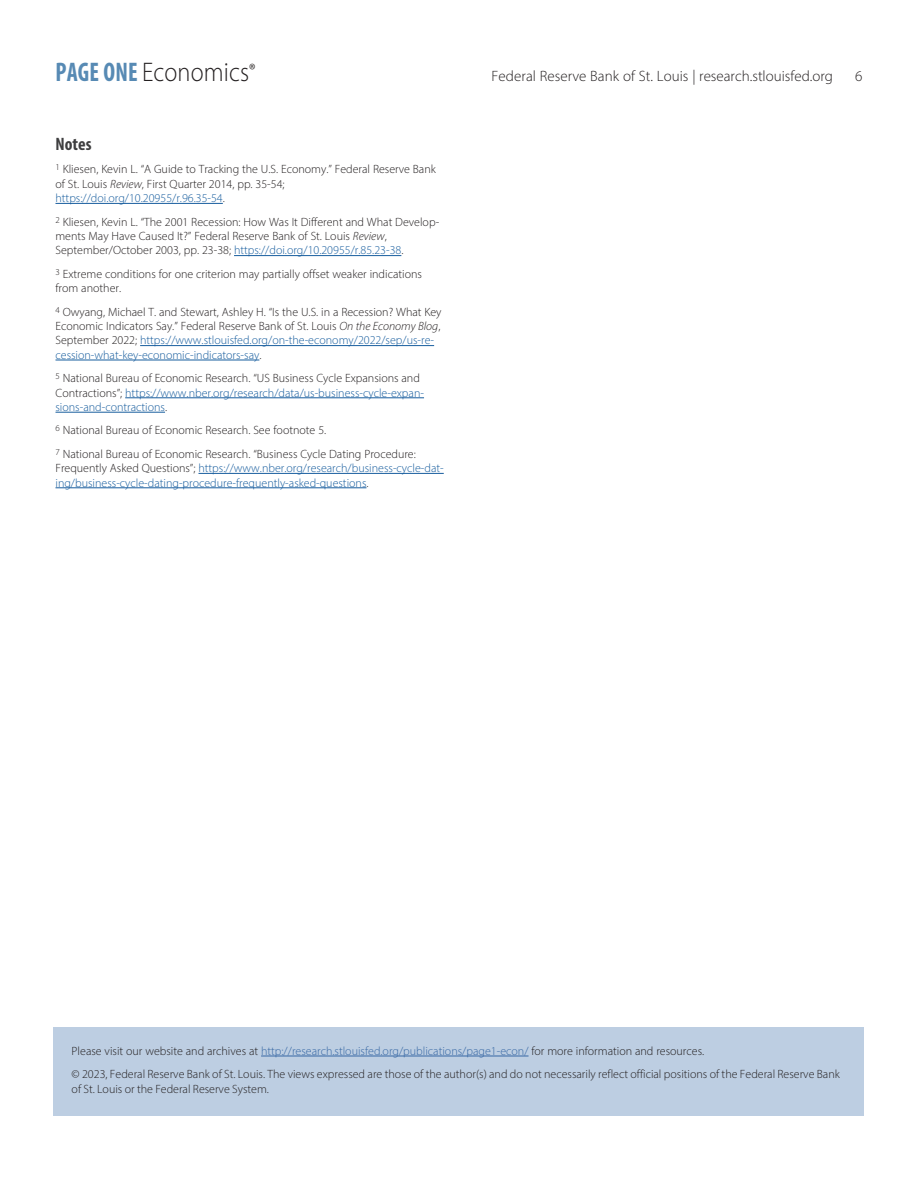
<style>
.page{position:relative;width:918px;height:1188px;background:#fff}
.page>*{position:absolute;margin:0;border:0;box-sizing:border-box;transform-origin:0 0}
.t1{font:300 27px "Myriad Pro";letter-spacing:.005em;color:#231f20;scale:.9 1}
.Notes_and_Refs_Head{font:700 condensed 18px "Myriad Pro";color:#3e3e3f}
.t2{font:300 18px "Myriad Pro";color:#231f20;scale:.9 1}
.t3{font:300 15px "Myriad Pro";letter-spacing:.005em;color:#231f20}
.Notes_and_Refs{font:300 12px/14.4px "Myriad Pro";color:#231f20}
.Notes_and_Refs-2{font:300 12px/14.4px "Myriad Pro";color:#175d9e}
.Author_Note{font:300 12px/14.4px "Myriad Pro";color:#231f20}
.Text{font:300 12px "Myriad Pro";color:#231f20}
.s1{font-weight:700;font-stretch:condensed;color:#578ab4}
.s2{font-style:italic}
.s3{color:#175d9e}
.s4{color:#231f20}
.s5{color:#3667a4}
</style>
<div class="page">
<div style="left:54px;top:1028px;width:810px;height:88px;background:#bdcee2"></div>
<hr style="left:261px;top:1056px;width:268px;height:1px;background:#3667a4">
<hr style="left:56px;top:203px;width:167px;height:1px;background:#175d9e">
<hr style="left:234px;top:255px;width:167px;height:1px;background:#175d9e">
<hr style="left:140px;top:345px;width:294px;height:1px;background:#175d9e">
<hr style="left:56px;top:360px;width:203px;height:1px;background:#175d9e">
<hr style="left:125px;top:398px;width:299px;height:1px;background:#175d9e">
<hr style="left:56px;top:412px;width:109px;height:1px;background:#175d9e">
<hr style="left:198px;top:473px;width:246px;height:1px;background:#175d9e">
<hr style="left:56px;top:487px;width:310px;height:1px;background:#175d9e">
<p class="t1" style="left:56px;top:56px;width:217px"><span class="s1">PAGE ONE</span> Economics</p>
<p class="t3" style="left:492px;top:67px;width:343px">Federal Reserve Bank of St. Louis | research.stlouisfed.org</p>
<p class="t3" style="left:855px;top:67px;width:9px">6</p>
<p class="t2" style="left:249px;top:59px;width:9px">®</p>
<p class="Notes_and_Refs_Head" style="left:56px;top:133px;width:38px">Notes</p>
<p class="Notes_and_Refs" style="left:56px;top:162px;width:382px"><sup>1</sup> Kliesen, Kevin L. “A Guide to Tracking the U.S. Economy.” Federal Reserve Bank of St. Louis <span class="s2">Review</span>, First Quarter 2014, pp. 35-54; <span class="s3">https://doi.org/10.20955/r.96.35-54</span>.</p>
<p class="Notes_and_Refs" style="left:56px;top:214px;width:385px"><sup>2</sup> Kliesen, Kevin L. “The 2001 Recession: How Was It Different and What Develop&shy;ments May Have Caused It?” Federal Reserve Bank of St. Louis <span class="s2">Review</span>,<br>September/October 2003, pp. 23-38; <span class="s3">https://doi.org/10.20955/r.85.23-38</span>.</p>
<p class="Notes_and_Refs" style="left:56px;top:266px;width:368px"><sup>3</sup> Extreme conditions for one criterion may partially offset weaker indications from another.</p>
<p class="Notes_and_Refs" style="left:56px;top:304px;width:388px"><sup>4</sup> Owyang, Michael T. and Stewart, Ashley H. “Is the U.S. in a Recession? What Key Economic Indicators Say.” Federal Reserve Bank of St. Louis <span class="s2">On the Economy Blog</span>, September 2022; <span class="s3">https://www.stlouisfed.org/on-the-economy/2022/sep/us-re&shy;cession-what-key-economic-indicators-say</span>.</p>
<p class="Notes_and_Refs-2" style="left:56px;top:371px;width:370px"><sup>5</sup> <span class="s4">National Bureau of Economic Research. “US Business Cycle Expansions and<br>Contractions”;</span> https://www.nber.org/research/data/us-business-cycle-expan&shy;sions-and-contractions<span class="s4">.</span></p>
<p class="Notes_and_Refs" style="left:56px;top:423px;width:272px"><sup>6</sup> National Bureau of Economic Research. See footnote 5.</p>
<p class="Notes_and_Refs-2" style="left:56px;top:446px;width:390px"><sup>7</sup> <span class="s4">National Bureau of Economic Research. “Business Cycle Dating Procedure:<br>Frequently Asked Questions”;</span> https://www.nber.org/research/business-cycle-dat&shy;ing/business-cycle-dating-procedure-frequently-asked-questions<span class="s4">.</span></p>
<p class="Text" style="left:72px;top:1044px;width:634px">Please visit our website and archives at <span class="s5">http://research.stlouisfed.org/publications/page1-econ/</span> for more information and resources.</p>
<p class="Author_Note" style="left:72px;top:1067px;width:770px">© 2023, Federal Reserve Bank of St. Louis. The views expressed are those of the author(s) and do not necessarily reflect official positions of the Federal Reserve Bank of St. Louis or the Federal Reserve System.</p>
</div>
